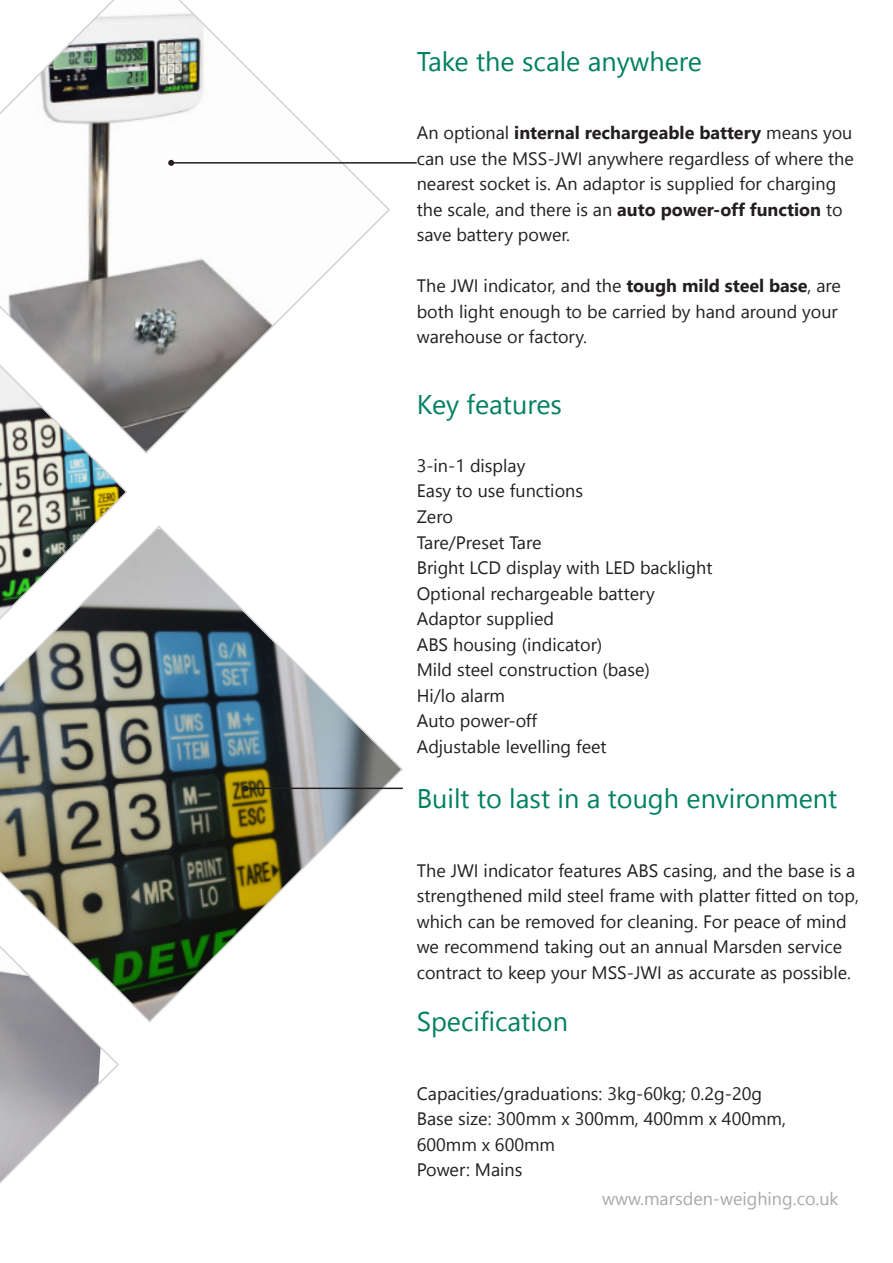
<style>
.page{position:relative;width:893px;height:1263px;background:#fff}
.page>*{position:absolute;margin:0;border:0;box-sizing:border-box;transform-origin:0 0}
.t1{font:27px "Leelawadee UI";color:#008061}
.t2{font:18px/25.5px "Leelawadee UI";color:#231f20}
.t3{font:18px "Leelawadee UI";color:#a8a9ad}
.s1{font-weight:700}
</style>
<div class="page">
<svg style="left:0;top:1024px;width:119px;height:160px"></svg>
<img style="left:0;top:455px;width:127px;height:69px">
<img style="left:0;top:524px;width:403px;height:500px">
<svg style="left:0;top:0;width:390px;height:455px"></svg>
<hr style="left:171px;top:162px;width:246px;height:2px;background:#231f20">
<svg style="left:168px;top:160px;width:6px;height:6px"></svg>
<hr style="left:245px;top:787px;width:158px;height:2px;background:#231f20">
<svg style="left:242px;top:785px;width:6px;height:6px"></svg>
<h1 class="t1" style="left:417px;top:42px;width:287px">Take the scale anywhere</h1>
<p class="t2" style="left:417px;top:119px;width:439px">An optional <span class="s1">internal rechargeable battery</span> means you can use the MSS-JWI anywhere regardless of where the nearest socket is. An adaptor is supplied for charging the scale, and there is an <span class="s1">auto power-off function</span> to save battery power.</p>
<p class="t2" style="left:417px;top:272px;width:426px">The JWI indicator, and the <span class="s1">tough mild steel base</span>, are both light enough to be carried by hand around your warehouse or factory.</p>
<h1 class="t1" style="left:417px;top:386px;width:147px">Key features</h1>
<p class="t2" style="left:417px;top:452px;width:297px">3-in-1 display<br>Easy to use functions<br>Zero<br>Tare/Preset Tare<br>Bright LCD display with LED backlight<br>Optional rechargeable battery<br>Adaptor supplied<br>ABS housing (indicator)<br>Mild steel construction (base)<br>Hi/lo alarm<br>Auto power-off<br>Adjustable levelling feet</p>
<h1 class="t1" style="left:417px;top:779px;width:422px">Built to last in a tough environment</h1>
<p class="t2" style="left:417px;top:856px;width:444px">The JWI indicator features ABS casing, and the base is a strengthened mild steel frame with platter fitted on top, which can be removed for cleaning. For peace of mind we recommend taking out an annual Marsden service contract to keep your MSS-JWI as accurate as possible.</p>
<h1 class="t1" style="left:417px;top:1002px;width:153px">Specification</h1>
<p class="t2" style="left:417px;top:1079px;width:371px">Capacities/graduations: 3kg-60kg; 0.2g-20g<br>Base size: 300mm x 300mm, 400mm x 400mm,<br>600mm x 600mm<br>Power: Mains</p>
<p class="t3" style="left:602px;top:1186px;width:238px">www.marsden-weighing.co.uk</p>
</div>
